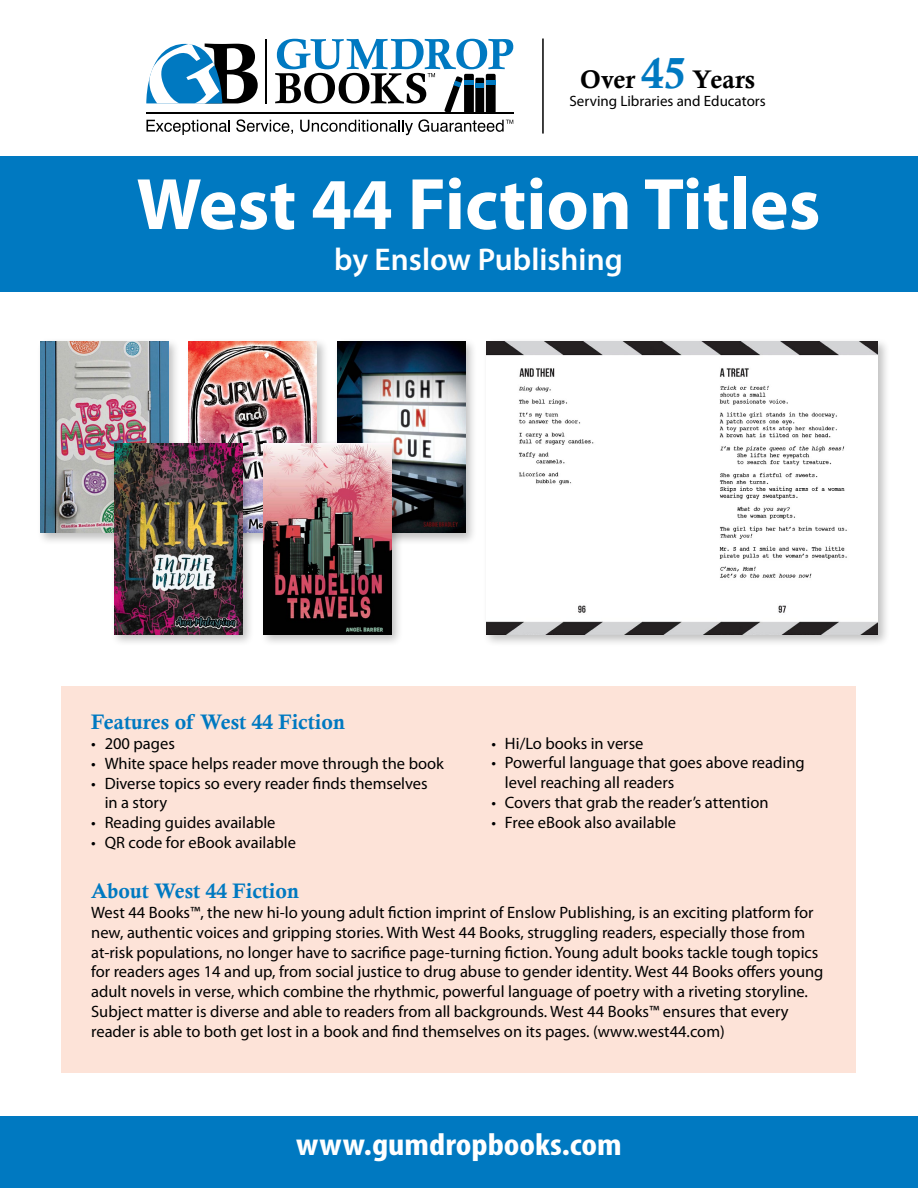
<style>
.page{position:relative;width:918px;height:1188px;background:#fff}
.page>*{position:absolute;margin:0;border:0;box-sizing:border-box;transform-origin:0 0}
.t1{font:700 73.5px "Myriad Pro";color:#fff}
.t2{font:700 condensed 31.5px "Myriad Pro";color:#fff;scale:1.15 1}
.t3{font:600 31.5px "Myriad Pro";color:#fff}
.t4{font:25.5px "Calis MT Bol";color:#000}
.t5{font:21px "Calis MT Bol";color:#0079c1}
.t6{font:16.5px/19.8px "Myriad Pro";color:#000}
.t7{font:15px "Myriad Pro";color:#000}
.s1{font-size:43.5px;color:#0079c1}
</style>
<div class="page">
<div style="left:62px;top:686px;width:794px;height:387px;background:#fde3d8"></div>
<div style="left:0;top:1117px;width:918px;height:71px;background:#0079c1"></div>
<div style="left:483px;top:337px;width:407px;height:310px;background:#000;opacity:.25"></div>
<img style="left:487px;top:341px;width:391px;height:294px">
<div style="left:334px;top:337px;width:143px;height:208px;background:#000;opacity:.25"></div>
<img style="left:337px;top:341px;width:128px;height:192px">
<div style="left:37px;top:337px;width:144px;height:208px;background:#000;opacity:.25"></div>
<img style="left:40px;top:341px;width:128px;height:192px">
<div style="left:185px;top:337px;width:144px;height:208px;background:#000;opacity:.25"></div>
<img style="left:189px;top:341px;width:128px;height:192px">
<div style="left:110px;top:439px;width:144px;height:208px;background:#000;opacity:.25"></div>
<img style="left:114px;top:443px;width:128px;height:192px">
<div style="left:260px;top:439px;width:144px;height:208px;background:#000;opacity:.25"></div>
<img style="left:263px;top:443px;width:128px;height:192px">
<div style="left:0;top:156px;width:918px;height:136px;background:#0079c1"></div>
<hr style="left:266px;top:39px;width:1px;height:64px;background:#000">
<hr style="left:146px;top:112px;width:367px;height:2px;background:#000">
<svg style="left:146px;top:120px;width:84px;height:15px"></svg>
<svg style="left:236px;top:119px;width:57px;height:15px"></svg>
<svg style="left:146px;top:43px;width:112px;height:60px"></svg>
<svg style="left:275px;top:39px;width:238px;height:73px"></svg>
<div style="left:486px;top:74px;width:10px;height:39px;background:#000;border-radius:2px"></div>
<div style="left:486px;top:80px;width:10px;height:5px;background:#0079c1"></div>
<svg style="left:300px;top:119px;width:213px;height:16px"></svg>
<hr style="left:542px;top:39px;width:2px;height:95px;background:#000">
<p class="t4" style="left:580px;top:64px;width:177px">Over <span class="s1">45</span> Years</p>
<p class="t7" style="left:570px;top:92px;width:198px">Serving Libraries and Educators</p>
<p class="t1" style="left:136px;top:163px;width:686px">West 44 Fiction Titles</p>
<p class="t3" style="left:334px;top:242px;width:290px">by Enslow Publishing</p>
<p class="t5" style="left:91px;top:710px;width:255px">Features of West 44 Fiction</p>
<p class="t6" style="left:91px;top:734px;width:85px">• 200 pages</p>
<p class="t6" style="left:91px;top:754px;width:354px">• White space helps reader move through the book</p>
<p class="t6" style="left:105px;top:773px;width:325px;text-indent:-14px">• Diverse topics so every reader finds themselves in a story</p>
<p class="t6" style="left:91px;top:813px;width:186px">• Reading guides available</p>
<p class="t6" style="left:91px;top:833px;width:206px">• QR code for eBook available</p>
<p class="t6" style="left:491px;top:733px;width:154px">• Hi/Lo books in verse</p>
<p class="t6" style="left:505px;top:753px;width:301px;text-indent:-14px">• Powerful language that goes above reading level reaching all readers</p>
<p class="t6" style="left:491px;top:793px;width:279px">• Covers that grab the reader’s attention</p>
<p class="t6" style="left:491px;top:813px;width:186px">• Free eBook also available</p>
<p class="t5" style="left:91px;top:879px;width:209px">About West 44 Fiction</p>
<p class="t6" style="left:91px;top:903px;width:734px">West 44 Books™, the new hi-lo young adult fiction imprint of Enslow Publishing, is an exciting platform for new, authentic voices and gripping stories. With West 44 Books, struggling readers, especially those from at-risk populations, no longer have to sacrifice page-turning fiction. Young adult books tackle tough topics for readers ages 14 and up, from social justice to drug abuse to gender identity. West 44 Books offers young adult novels in verse, which combine the rhythmic, powerful language of poetry with a riveting storyline.<br>Subject matter is diverse and able to readers from all backgrounds. West 44 Books™ ensures that every reader is able to both get lost in a book and find themselves on its pages. (www.west44.com)</p>
<p class="t2" style="left:296px;top:1127px;width:285px">www.gumdropbooks.com</p>
</div>
